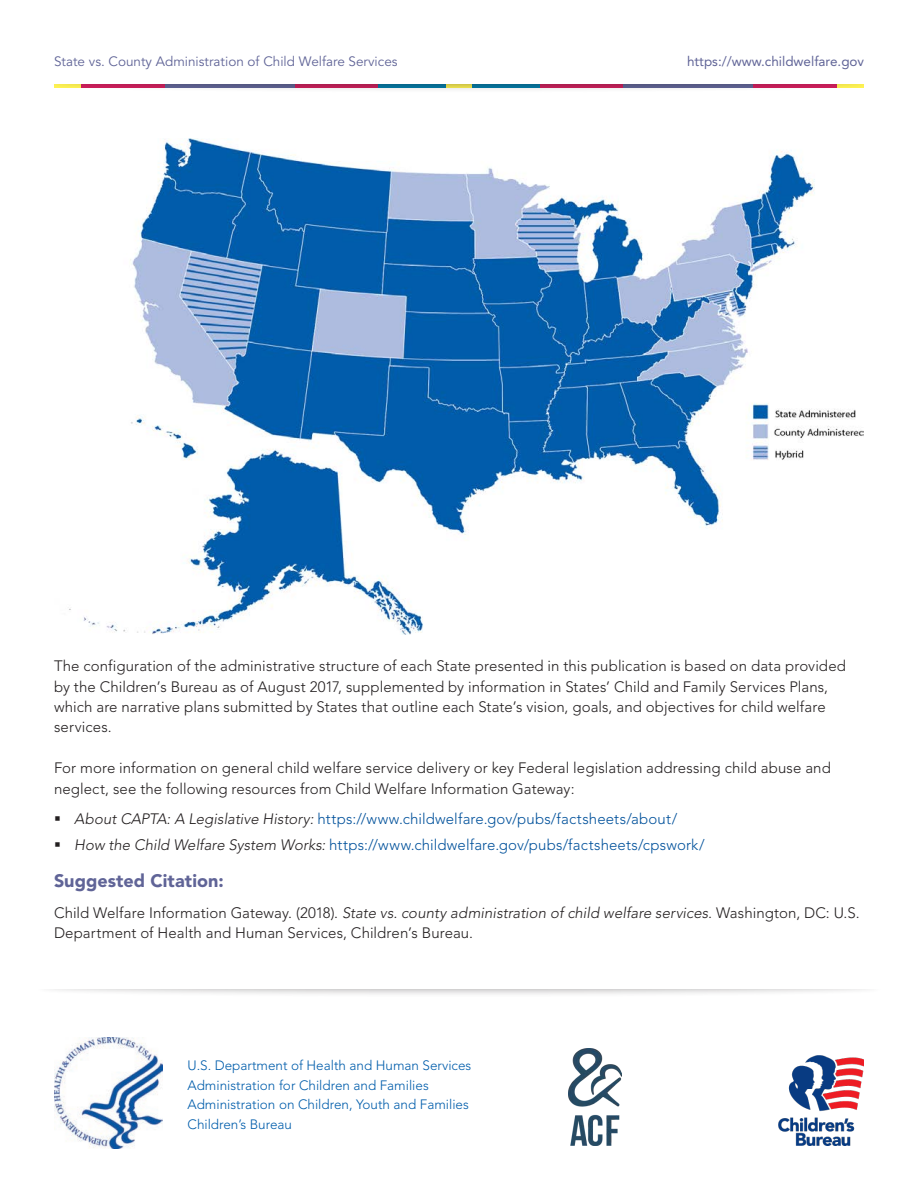
<style>
.page{position:relative;width:918px;height:1188px;background:#fff}
.page>*{position:absolute;margin:0;border:0;box-sizing:border-box;transform-origin:0 0}
.t1{font:900 18px "Avenir";letter-spacing:.005em;color:#606497}
.t2{font:300 15px/20.2px "Avenir";letter-spacing:.005em;color:#231f20}
.t3{font:300 15px "Avenir";letter-spacing:.01em;color:#01519b}
.t4{font:300 13.5px/19.5px "Avenir";color:#015dab}
.t5{font:13.5px "Avenir";color:#606497}
.t6{font:13.5px "Avenir";color:#606497}
.s1{font-style:italic;color:#231f20}
.s2{font-style:italic}
</style>
<div class="page">
<img style="left:778px;top:1056px;width:86px;height:89px">
<img style="left:568px;top:1049px;width:53px;height:96px">
<img style="left:54px;top:1038px;width:108px;height:111px">
<div style="left:34px;top:971px;width:850px;height:27px;background:#231f20;opacity:.4"></div>
<div style="left:0;top:964px;width:918px;height:25px;background:#fff"></div>
<div style="left:47px;top:66px;width:824px;height:27px;background:#231f20;opacity:.4"></div>
<div style="left:38px;top:58px;width:842px;height:25px;background:#fff"></div>
<img style="left:69px;top:138px;width:795px;height:496px">
<p class="t5" style="left:54px;top:53px;width:345px">State vs. County Administration of Child Welfare Services</p>
<p class="t6" style="left:687px;top:53px;width:179px">https://www.childwelfare.gov</p>
<p class="t2" style="left:54px;top:656px;width:794px">The configuration of the administrative structure of each State presented in this publication is based on data provided by the Children’s Bureau as of August 2017, supplemented by information in States’ Child and Family Services Plans, which are narrative plans submitted by States that outline each State’s vision, goals, and objectives for child welfare services.</p>
<p class="t2" style="left:54px;top:758px;width:778px">For more information on general child welfare service delivery or key Federal legislation addressing child abuse and neglect, see the following resources from Child Welfare Information Gateway:</p>
<p class="t3" style="left:74px;top:810px;width:605px"><span class="s1">About CAPTA: A Legislative History:</span> https://www.childwelfare.gov/pubs/factsheets/about/</p>
<p class="t3" style="left:74px;top:836px;width:632px"><span class="s1">How the Child Welfare System Works:</span> https://www.childwelfare.gov/pubs/factsheets/cpswork/</p>
<h2 class="t1" style="left:54px;top:870px;width:171px">Suggested Citation:</h2>
<p class="t2" style="left:54px;top:903px;width:807px">Child Welfare Information Gateway. (2018). <span class="s2">State vs. county administration of child welfare services.</span> Washington, DC: U.S.<br>Department of Health and Human Services, Children’s Bureau.</p>
<p class="t4" style="left:188px;top:1056px;width:285px">U.S. Department of Health and Human Services Administration for Children and Families Administration on Children, Youth and Families Children’s Bureau</p>
</div>
